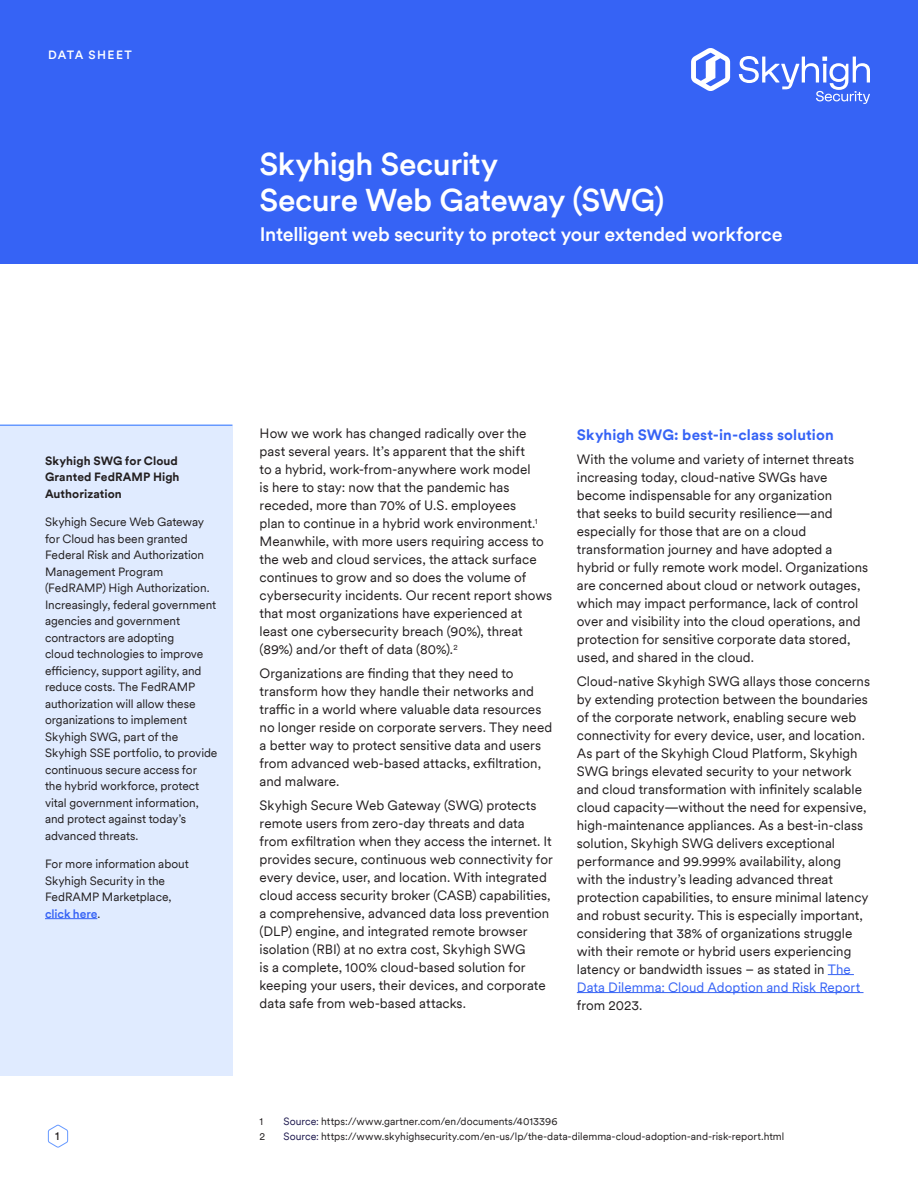
<style>
.page{position:relative;width:918px;height:1188px;background:#fff}
.page>*{position:absolute;margin:0;border:0;box-sizing:border-box;transform-origin:0 0}
.Heading_3__21_24{font:500 31.5px "Circular XXTT";letter-spacing:-.02em;color:#fff}
.Heading_3__21_24-2{font:500 19.5px "Circular XXTT";letter-spacing:-.015em;color:#fff}
.Sub_Head_2__10_16{font:700 15px "Circular XXTT";letter-spacing:.005em;color:#3663f5}
.Body_Copy__9_12{font:13.5px/18px "Circular XXTT";color:#231f20}
.Sidebar_Copy__8_11{font:12px/16.5px "Circular XXTT";letter-spacing:-.005em;color:#231f20}
.Sidebar_Head__8_11{font:700 12px/16.5px "Circular XXTT";letter-spacing:.005em;color:#231f20}
.t1{font:500 12px "Circular XXTT";letter-spacing:.11em;color:#fff}
.t2{font:12px "Circular XXTT";color:#231f20}
.t3{font:10.5px "Circular XXTT";color:#231f20}
.s1{font-weight:500;color:#3663f5}
.s2{color:#3663f5}
.s3{color:#1c174d}
</style>
<div class="page">
<div style="left:0;top:0;width:918px;height:264px;background:#3663f5"></div>
<div style="left:0;top:426px;width:232px;height:649px;background:#e0ebff"></div>
<hr style="left:45px;top:918px;width:52px;height:1px;background:#3663f5">
<svg style="left:828px;top:974px;width:26px;height:1px"></svg>
<hr style="left:577px;top:992px;width:287px;height:1px;background:#3663f5">
<hr style="left:0;top:424px;width:232px;height:2px;background:#69f">
<svg style="left:48px;top:1124px;width:20px;height:24px"></svg>
<svg style="left:691px;top:48px;width:39px;height:43px"></svg>
<svg style="left:739px;top:56px;width:131px;height:48px"></svg>
<p class="t1" style="left:48px;top:47px;width:85px">DATA SHEET</p>
<p class="Heading_3__21_24" style="left:259px;top:142px;width:240px">Skyhigh Security</p>
<p class="Heading_3__21_24" style="left:259px;top:178px;width:406px">Secure Web Gateway (SWG)</p>
<p class="Heading_3__21_24-2" style="left:260px;top:221px;width:524px">Intelligent web security to protect your extended workforce</p>
<p class="Sidebar_Head__8_11" style="left:45px;top:452px;width:136px">Skyhigh SWG for Cloud<br>Granted FedRAMP High<br>Authorization</p>
<p class="Sidebar_Copy__8_11" style="left:45px;top:513px;width:174px">Skyhigh Secure Web Gateway for Cloud has been granted<br>Federal Risk and Authorization<br>Management Program (FedRAMP) High Authorization.<br>Increasingly, federal government agencies and government contractors are adopting<br>cloud technologies to improve efficiency, support agility, and reduce costs. The FedRAMP authorization will allow these organizations to implement<br>Skyhigh SWG, part of the<br>Skyhigh SSE portfolio, to provide continuous secure access for<br>the hybrid workforce, protect vital government information, and protect against today’s advanced threats.</p>
<p class="Sidebar_Copy__8_11" style="left:45px;top:855px;width:145px">For more information about<br>Skyhigh Security in the<br>FedRAMP Marketplace, <span class="s1">click here</span>.</p>
<p class="Body_Copy__9_12" style="left:260px;top:424px;width:294px">How we work has changed radically over the past several years. It’s apparent that the shift<br>to a hybrid, work-from-anywhere work model<br>is here to stay: now that the pandemic has receded, more than 70% of U.S. employees<br>plan to continue in a hybrid work environment.<sup>1<br></sup>Meanwhile, with more users requiring access to the web and cloud services, the attack surface continues to grow and so does the volume of cybersecurity incidents. Our recent report shows that most organizations have experienced at least one cybersecurity breach (90%), threat (89%) and/or theft of data (80%).<sup>2</sup></p>
<p class="Body_Copy__9_12" style="left:260px;top:664px;width:294px">Organizations are finding that they need to transform how they handle their networks and traffic in a world where valuable data resources no longer reside on corporate servers. They need a better way to protect sensitive data and users from advanced web-based attacks, exfiltration, and malware.</p>
<p class="Body_Copy__9_12" style="left:260px;top:796px;width:295px">Skyhigh Secure Web Gateway (SWG) protects remote users from zero-day threats and data from exfiltration when they access the internet. It provides secure, continuous web connectivity for every device, user, and location. With integrated cloud access security broker (CASB) capabilities, a comprehensive, advanced data loss prevention (DLP) engine, and integrated remote browser isolation (RBI) at no extra cost, Skyhigh SWG<br>is a complete, 100% cloud-based solution for keeping your users, their devices, and corporate data safe from web-based attacks.</p>
<p class="Sub_Head_2__10_16" style="left:577px;top:424px;width:258px">Skyhigh SWG: best-in-class solution</p>
<p class="Body_Copy__9_12" style="left:577px;top:449px;width:293px">With the volume and variety of internet threats increasing today, cloud-native SWGs have become indispensable for any organization<br>that seeks to build security resilience—and especially for those that are on a cloud transformation journey and have adopted a hybrid or fully remote work model. Organizations are concerned about cloud or network outages, which may impact performance, lack of control over and visibility into the cloud operations, and protection for sensitive corporate data stored, used, and shared in the cloud.</p>
<p class="Body_Copy__9_12" style="left:577px;top:671px;width:295px">Cloud-native Skyhigh SWG allays those concerns by extending protection between the boundaries of the corporate network, enabling secure web connectivity for every device, user, and location.<br>As part of the Skyhigh Cloud Platform, Skyhigh SWG brings elevated security to your network and cloud transformation with infinitely scalable cloud capacity—without the need for expensive, high-maintenance appliances. As a best-in-class solution, Skyhigh SWG delivers exceptional performance and 99.999% availability, along with the industry’s leading advanced threat protection capabilities, to ensure minimal latency and robust security. This is especially important, considering that 38% of organizations struggle with their remote or hybrid users experiencing latency or bandwidth issues – as stated in <span class="s2">The Data Dilemma: Cloud Adoption and Risk Report </span>from 2023.</p>
<p class="t3" style="left:260px;top:1114px;width:5px">1</p>
<p class="t3" style="left:284px;top:1114px;width:276px"><span class="s3">Source:</span> https://www.gartner.com/en/documents/4013396</p>
<p class="t2" style="left:55px;top:1128px;width:6px">1</p>
<p class="t3" style="left:260px;top:1129px;width:7px">2</p>
<p class="t3" style="left:284px;top:1129px;width:502px"><span class="s3">Source:</span> https://www.skyhighsecurity.com/en-us/lp/the-data-dilemma-cloud-adoption-and-risk-report.html</p>
</div>
